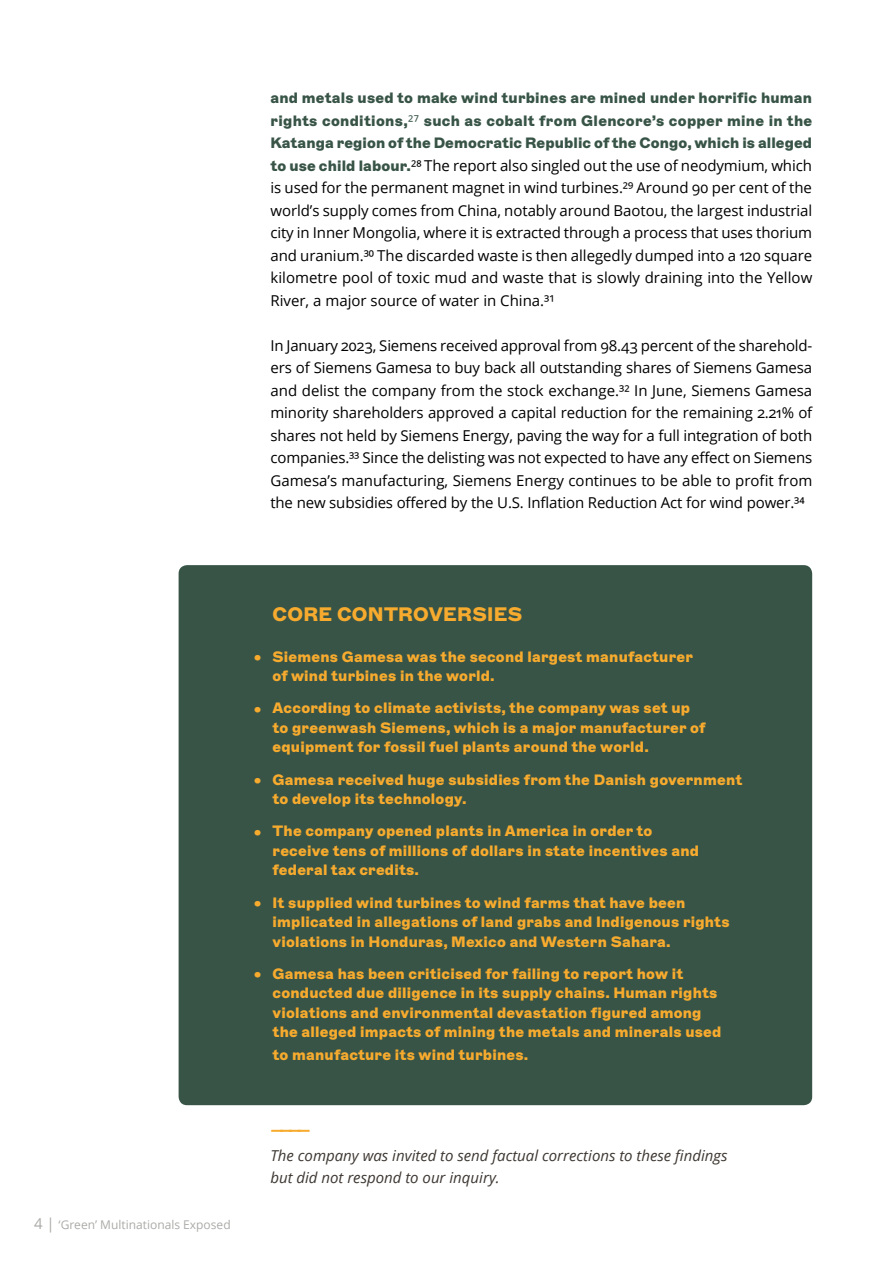
<style>
.page{position:relative;width:893px;height:1263px;background:#fff}
.page>*{position:absolute;margin:0;border:0;box-sizing:border-box;transform-origin:0 0}
.t1{font:900 19.5px "ABC Marfa";letter-spacing:.015em;color:#f7ab2e}
.t2{font:15px/22.5px "Open Sans";color:#000;text-align:justify}
.t3{font:900 15px/19.5px "ABC Marfa";letter-spacing:.015em;color:#f7ab2e}
.t4{font:900 15px/22.5px "ABC Marfa";letter-spacing:.005em;color:#385447;text-align:justify}
.t5{font:italic 15px/22.5px "Open Sans";color:#3d3732}
.t6{font:12px "Open Sans";color:#ababa9}
.s1{font-family:"Open Sans";font-weight:400}
.s2{font-family:"ABC Marfa";font-weight:900;color:#385447}
.s3{font-size:15px}
</style>
<div class="page">
<div style="left:179px;top:565px;width:633px;height:540px;background:#385447;border-radius:9px"></div>
<p class="t4" style="left:270px;top:87px;width:543px">and metals used to make wind turbines are mined under horrific human rights conditions,<span class="s1">²⁷</span> such as cobalt from Glencore’s copper mine in the Katanga region of the Democratic Republic of the Congo, which is alleged</p>
<p class="t2" style="left:270px;top:154px;width:543px"><span class="s2">to use child labour.</span>²⁸ The report also singled out the use of neodymium, which is used for the permanent magnet in wind turbines.²⁹ Around 90 per cent of the world’s supply comes from China, notably around Baotou, the largest industrial city in Inner Mongolia, where it is extracted through a process that uses thorium and uranium.³⁰ The discarded waste is then allegedly dumped into a 120 square kilometre pool of toxic mud and waste that is slowly draining into the Yellow River, a major source of water in China.³¹</p>
<p class="t2" style="left:270px;top:334px;width:543px">In January 2023, Siemens received approval from 98.43 percent of the sharehold&shy;ers of Siemens Gamesa to buy back all outstanding shares of Siemens Gamesa and delist the company from the stock exchange.³² In June, Siemens Gamesa minority shareholders approved a capital reduction for the remaining 2.21% of shares not held by Siemens Energy, paving the way for a full integration of both companies.³³ Since the delisting was not expected to have any effect on Siemens Gamesa’s manufacturing, Siemens Energy continues to be able to profit from the new subsidies offered by the U.S. Inflation Reduction Act for wind power.³⁴</p>
<p class="t3" style="left:254px;top:648px;width:9px">•</p>
<p class="t3" style="left:254px;top:700px;width:9px">•</p>
<p class="t3" style="left:254px;top:771px;width:9px">•</p>
<p class="t3" style="left:254px;top:823px;width:9px">•</p>
<p class="t3" style="left:254px;top:894px;width:9px">•</p>
<p class="t3" style="left:254px;top:965px;width:9px">•</p>
<h1 class="t1" style="left:273px;top:602px;width:251px">CORE CONTROVERSIES</h1>
<p class="t3" style="left:273px;top:647px;width:422px">Siemens Gamesa was the second largest manufacturer of wind turbines in the world.</p>
<p class="t3" style="left:273px;top:698px;width:434px">According to climate activists, the company was set up to greenwash Siemens, which is a major manufacturer of equipment for fossil fuel plants around the world.</p>
<p class="t3" style="left:273px;top:770px;width:471px">Gamesa received huge subsidies from the Danish government to develop its technology.</p>
<p class="t3" style="left:273px;top:821px;width:428px">The company opened plants in America in order to receive tens of millions of dollars in state incentives and federal tax credits.</p>
<p class="t3" style="left:273px;top:893px;width:459px">It supplied wind turbines to wind farms that have been implicated in allegations of land grabs and Indigenous rights violations in Honduras, Mexico and Western Sahara.</p>
<p class="t3" style="left:273px;top:964px;width:450px">Gamesa has been criticised for failing to report how it conducted due diligence in its supply chains. Human rights violations and environmental devastation figured among the alleged impacts of mining the metals and minerals used</p>
<p class="t3" style="left:273px;top:1045px;width:257px">to manufacture its wind turbines.</p>
<p class="t6" style="left:34px;top:1216px;width:198px"><span class="s3">4 |</span> ‘Green’ Multinationals Exposed</p>
<p class="t3" style="left:270px;top:1120px;width:42px">————</p>
<p class="t5" style="left:270px;top:1144px;width:458px">The company was invited to send factual corrections to these findings but did not respond to our inquiry.</p>
</div>
